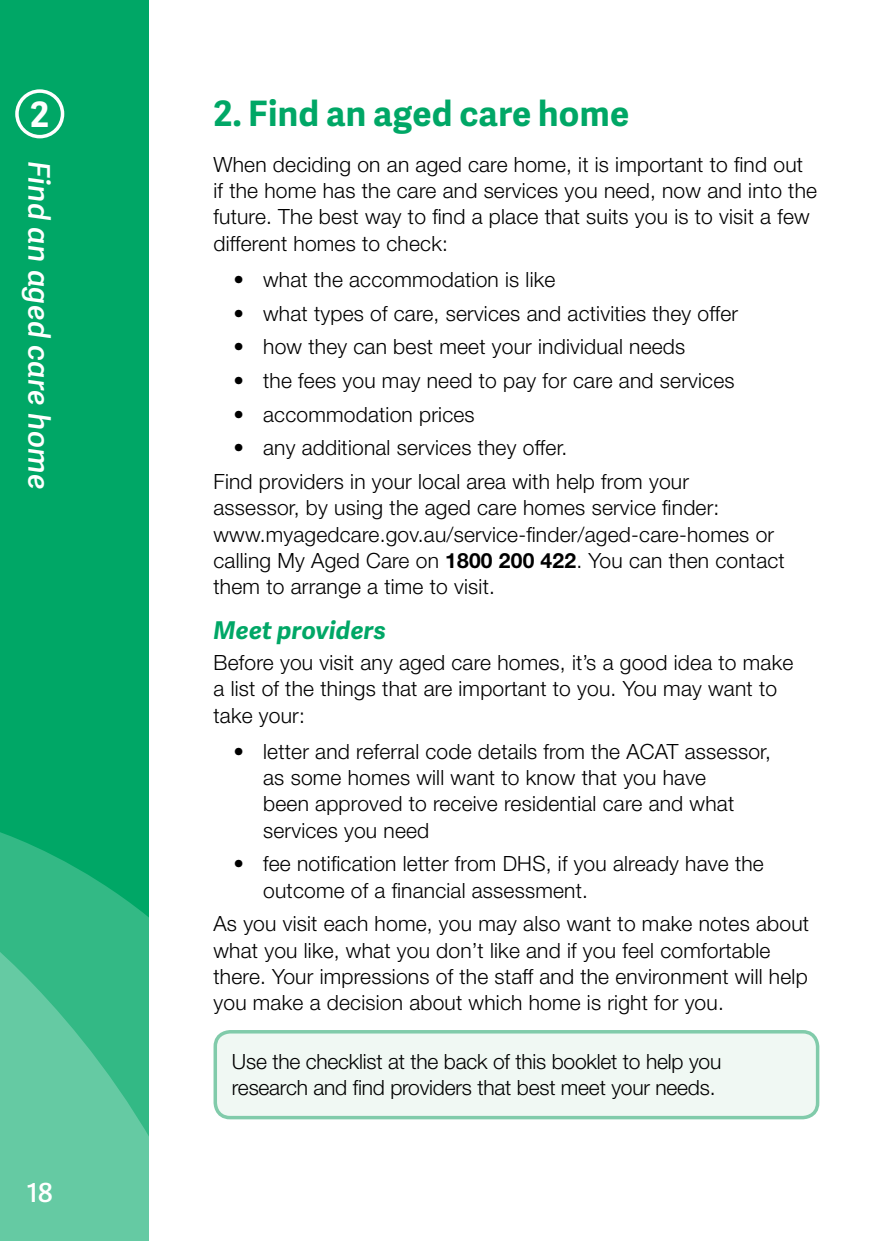
<style>
.page{position:relative;width:874px;height:1241px;background:#fff}
.page>*{position:absolute;margin:0;border:0;box-sizing:border-box;transform-origin:0 0}
.t1{font:700 35px "Adelle Sans";letter-spacing:.01em;color:#00a766}
.t2{font:700 35px "Adelle Sans";color:#fff}
.t3{font:italic 600 29.75px "Adelle Sans";letter-spacing:.015em;color:#fff}
.t4{font:600 26.25px "Adelle Sans";color:#fff}
.t5{font:italic 700 24.5px "Adelle Sans";letter-spacing:.01em;color:#00a766}
.t6{font:300 21px/26.2px "Helvetica Neue LT Std";letter-spacing:.01em;color:#000}
.t7{font:300 21px/26.2px "Helvetica Neue LT Std";letter-spacing:-.01em;color:#000}
.s1{font-weight:700}
</style>
<div class="page">
<div style="left:0;top:0;width:149px;height:1240px;background:#00a766"></div>
<svg style="left:0;top:832px;width:149px;height:106px;fill:#33b985"></svg>
<svg style="left:0;top:938px;width:149px;height:302px;background:#54c499"></svg>
<div style="left:15px;top:89px;width:49px;height:49px;border:3px solid #fff;border-radius:50%"></div>
<div style="left:215px;top:1031px;width:602px;height:86px;background:#f0f8f3;border-radius:15px"></div>
<div style="left:213px;top:1029px;width:606px;height:90px;border:4px solid #81cbaa;border-radius:15px"></div>
<h1 class="t2" style="left:30px;top:89px;width:20px">2</h1>
<h1 class="t1" style="left:213px;top:88px;width:417px">2. Find an aged care home</h1>
<p class="t6" style="left:213px;top:151px;width:604px">When deciding on an aged care home, it is important to find out if the home has the care and services you need, now and into the future. The best way to find a place that suits you is to visit a few different homes to check:</p>
<p class="t6" style="left:233px;top:266px;width:323px">• what the accommodation is like</p>
<p class="t6" style="left:233px;top:299px;width:506px">• what types of care, services and activities they offer</p>
<p class="t6" style="left:233px;top:333px;width:453px">• how they can best meet your individual needs</p>
<p class="t6" style="left:233px;top:367px;width:502px">• the fees you may need to pay for care and services</p>
<p class="t6" style="left:233px;top:400px;width:243px">• accommodation prices</p>
<p class="t6" style="left:213px;top:430px;width:477px;line-height:33.6px;text-indent:20px">• any additional services they offer.<br>Find providers in your local area with help from your</p>
<p class="t6" style="left:213px;top:494px;width:572px">assessor, by using the aged care homes service finder: www.myagedcare.gov.au/service-finder/aged-care-homes or calling My Aged Care on <span class="s1">1800 200 422</span>. You can then contact them to arrange a time to visit.</p>
<p class="t5" style="left:213px;top:612px;width:174px">Meet providers</p>
<p class="t6" style="left:213px;top:649px;width:581px">Before you visit any aged care homes, it’s a good idea to make a list of the things that are important to you. You may want to take your:</p>
<p class="t6" style="left:263px;top:737px;width:509px;text-indent:-30px">• letter and referral code details from the ACAT assessor, as some homes will want to know that you have<br>been approved to receive residential care and what services you need</p>
<p class="t6" style="left:263px;top:850px;width:502px;text-indent:-30px">• fee notification letter from DHS, if you already have the outcome of a financial assessment.</p>
<p class="t6" style="left:213px;top:910px;width:596px">As you visit each home, you may also want to make notes about what you like, what you don’t like and if you feel comfortable there. Your impressions of the staff and the environment will help you make a decision about which home is right for you.</p>
<p class="t7" style="left:232px;top:1047px;width:490px">Use the checklist at the back of this booklet to help you research and find providers that best meet your needs.</p>
<h2 class="t3" style="left:61px;top:161px;width:330px;rotate:90deg">Find an aged care home</h2>
<p class="t4" style="left:27px;top:1173px;width:27px">18</p>
</div>
